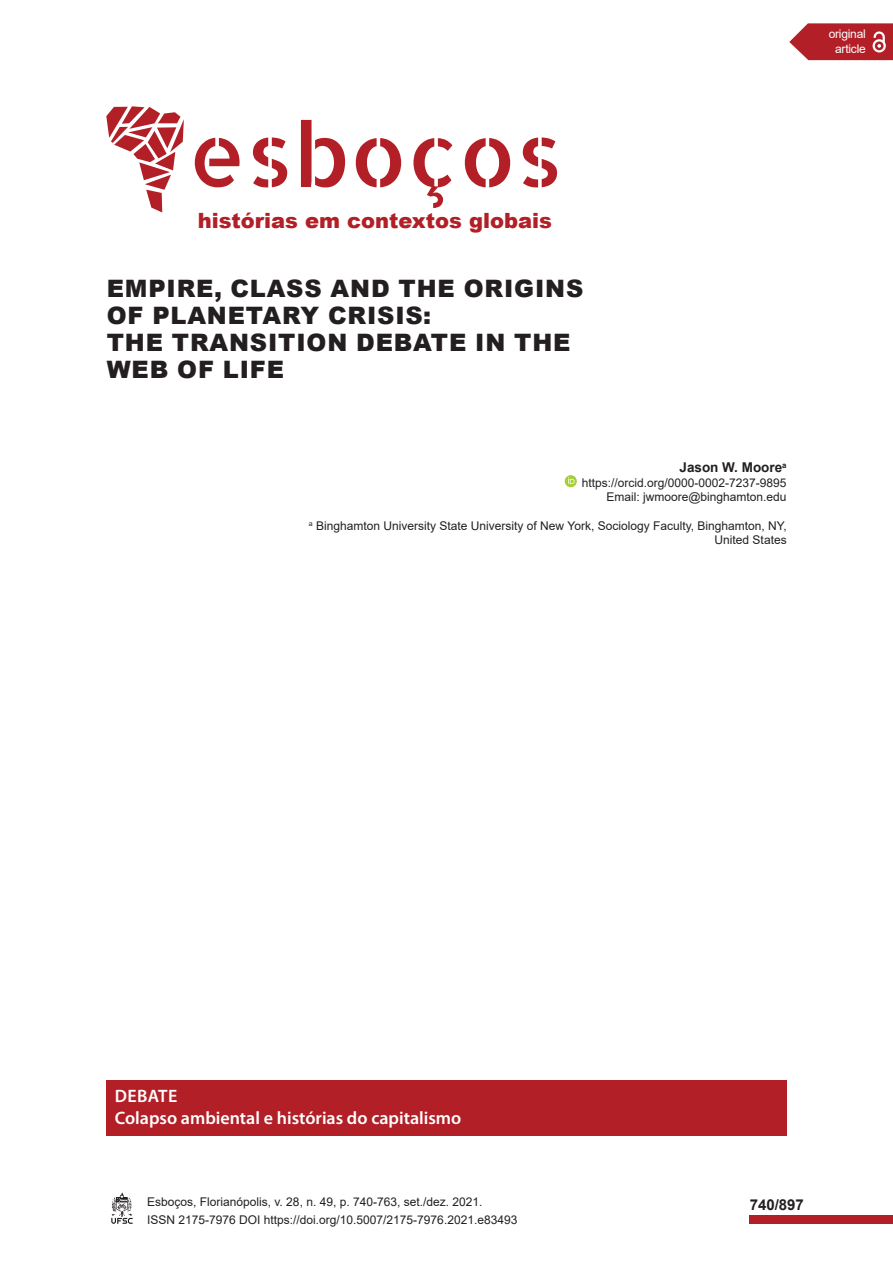
<style>
.page{position:relative;width:893px;height:1263px;background:#fff}
.page>*{position:absolute;margin:0;border:0;box-sizing:border-box;transform-origin:0 0}
.Título_folha_de_rost{font:900 24px/27px "Arial";letter-spacing:.035em;color:#231f20}
.Corpo_de_Texto{font:900 21px "Arial";color:#b21f27}
.Como_citar_o_artigo{font:600 18px "Myriad Pro";color:#fff}
.t1{font:700 15px "Arial";color:#231f20}
.Autores{font:700 13.5px "Arial";color:#231f20}
.Autores-2{font:12px/18px "Arial";color:#231f20}
.t2{font:12px/15px "Arial";letter-spacing:-.02em;color:#fff;text-align:center}
</style>
<div class="page">
<div style="left:750px;top:1215px;width:143px;height:9px;background:#b21f27"></div>
<svg style="left:111px;top:1192px;width:22px;height:32px"></svg>
<svg style="left:789px;top:23px;width:104px;height:37px;background:#bc3d44"></svg>
<svg style="left:195px;top:138px;width:45px;height:49px"></svg>
<svg style="left:253px;top:137px;width:34px;height:50px"></svg>
<svg style="left:301px;top:120px;width:44px;height:67px"></svg>
<svg style="left:356px;top:138px;width:45px;height:49px"></svg>
<svg style="left:413px;top:138px;width:39px;height:70px"></svg>
<svg style="left:465px;top:138px;width:45px;height:49px"></svg>
<svg style="left:523px;top:137px;width:34px;height:50px"></svg>
<svg style="left:106px;top:106px;width:78px;height:106px"></svg>
<svg style="left:565px;top:475px;width:12px;height:12px"></svg>
<div style="left:106px;top:1080px;width:681px;height:55px;background:#b21f27"></div>
<p class="t2" style="left:829px;top:26px;width:39px">original article</p>
<p class="Corpo_de_Texto" style="left:198px;top:205px;width:356px">histórias em contextos globais</p>
<p class="Título_folha_de_rost" style="left:107px;top:275px;width:478px">EMPIRE, CLASS AND THE ORIGINS<br>OF PLANETARY CRISIS:<br>THE TRANSITION DEBATE IN THE<br>WEB OF LIFE</p>
<p class="Autores" style="left:679px;top:458px;width:109px">Jason W. Moore<sup>a</sup></p>
<p class="Autores-2" style="left:582px;top:473px;width:206px">https://orcid.org/0000-0002-7237-9895</p>
<p class="Autores-2" style="left:606px;top:488px;width:182px">Email: jwmoore@binghamton.edu</p>
<p class="Autores-2" style="left:309px;top:518px;width:479px;line-height:14.4px;text-align:right"><sup>a</sup> Binghamton University State University of New York, Sociology Faculty, Binghamton, NY,<br>United States</p>
<p class="Como_citar_o_artigo" style="left:115px;top:1085px;width:64px">DEBATE</p>
<p class="Como_citar_o_artigo" style="left:115px;top:1107px;width:348px">Colapso ambiental e histórias do capitalismo</p>
<p class="Autores-2" style="left:147px;top:1192px;width:372px">Esboços, Florianópolis, v. 28, n. 49, p. 740-763, set./dez. 2021.<br>ISSN 2175-7976 DOI https://doi.org/10.5007/2175-7976.2021.e83493</p>
<p class="t1" style="left:750px;top:1194px;width:56px">740/897</p>
</div>
